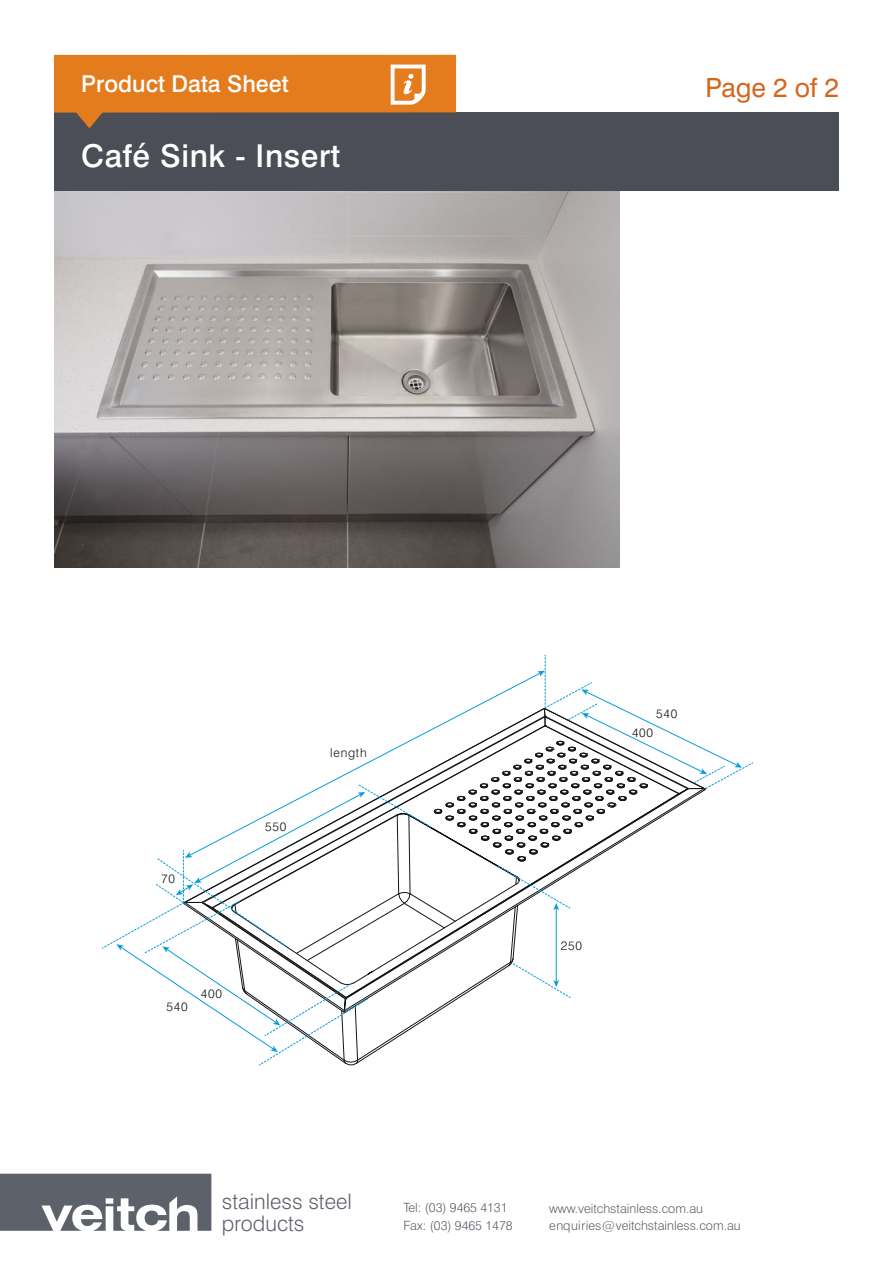
<style>
.page{position:relative;width:893px;height:1263px;background:#fff}
.page>*{position:absolute;margin:0;border:0;box-sizing:border-box;transform-origin:0 0}
.t1{font:500 31.5px "Swiss 721 BT";letter-spacing:.02em;color:#fff}
.t2{font:26.4px "Swiss 721 BT";color:#d5651c}
.t3{font:500 23.25px "Swiss 721 BT";color:#fff}
.t4{font:300 21.45px/22px "Swiss 721 BT";color:#5d6169}
.t5{font:300 12.75px/17.7px "Swiss 721 BT";color:#5d6169}
.t6{font:300 12.3px "Swiss 721 BT";letter-spacing:.06em;color:#121617}
</style>
<div class="page">
<svg style="left:0;top:1174px;width:211px;height:57px"></svg>
<img style="left:54px;top:191px;width:565px;height:376px">
<svg style="left:102px;top:655px;width:651px;height:410px"></svg>
<div style="left:54px;top:112px;width:785px;height:79px;background:#4b4e56"></div>
<svg style="left:54px;top:55px;width:402px;height:73px"></svg>
<h3 class="t3" style="left:81px;top:70px;width:209px">Product Data Sheet</h3>
<h1 class="t1" style="left:81px;top:137px;width:260px">Café Sink - Insert</h1>
<h2 class="t2" style="left:705px;top:71px;width:135px">Page 2 of 2</h2>
<p class="t6" style="left:161px;top:871px;width:15px">70</p>
<p class="t6" style="left:167px;top:999px;width:23px">540</p>
<p class="t6" style="left:201px;top:986px;width:23px">400</p>
<p class="t6" style="left:265px;top:819px;width:23px">550</p>
<p class="t6" style="left:330px;top:745px;width:38px">length</p>
<p class="t6" style="left:656px;top:706px;width:23px">540</p>
<p class="t6" style="left:632px;top:725px;width:23px">400</p>
<p class="t6" style="left:561px;top:938px;width:23px">250</p>
<h3 class="t4" style="left:222px;top:1190px;width:131px">stainless steel products</h3>
<p class="t5" style="left:403px;top:1199px;width:111px">Tel: (03) 9465 4131<br>Fax: (03) 9465 1478</p>
<p class="t5" style="left:549px;top:1199px;width:193px">www.veitchstainless.com.au enquiries@veitchstainless.com.au</p>
</div>
